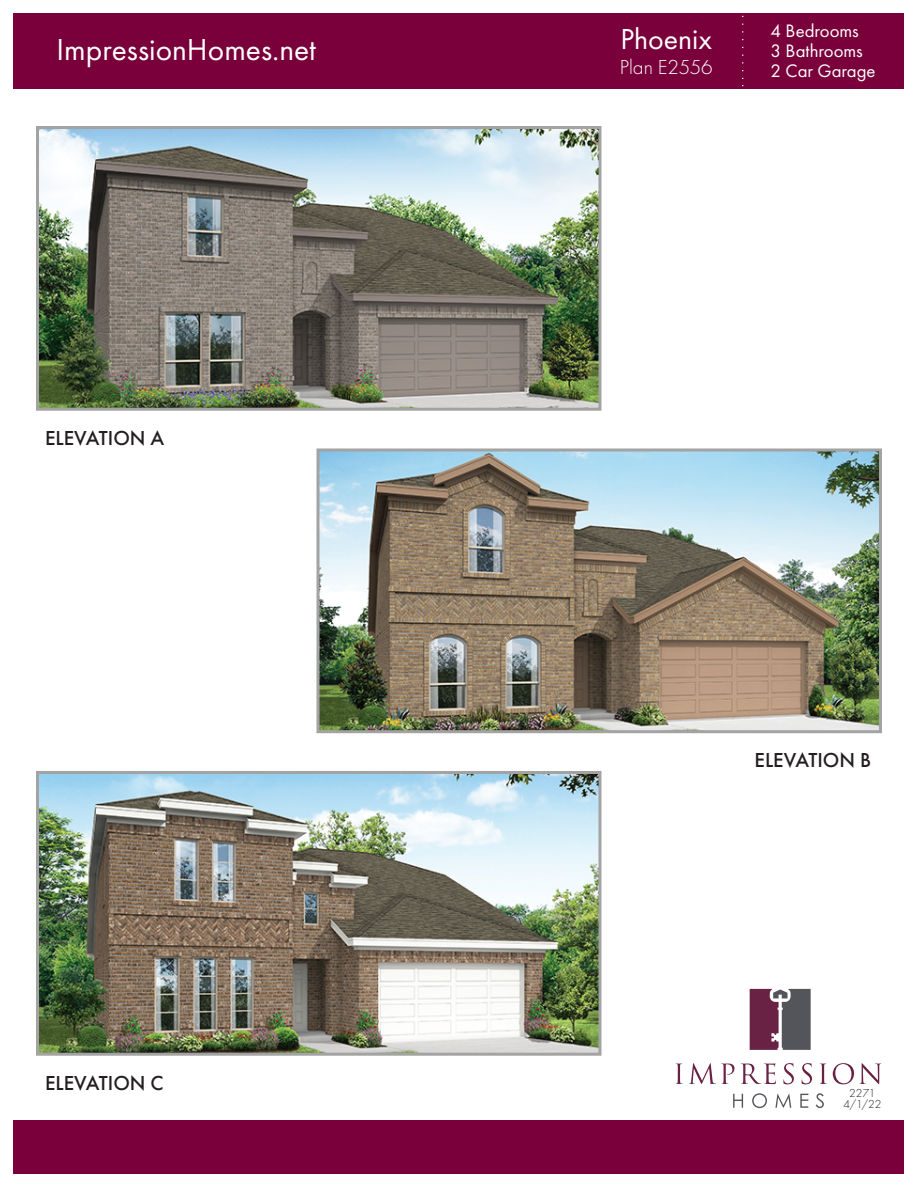
<style>
.page{position:relative;width:918px;height:1188px;background:#fff}
.page>*{position:absolute;margin:0;border:0;box-sizing:border-box;transform-origin:0 0}
.t1{font:31.5px "Futura PT";color:#fff}
.t2{font:30px "Futura PT";color:#fff}
.t3{font:500 21px "Futura PT";color:#231f20}
.t4{font:300 21px "Futura PT";letter-spacing:-.005em;color:#fff}
.t5{font:18.75px/20.2px "Futura PT";color:#fff}
.t6{font:300 12px/11.2px "Futura PT";letter-spacing:.005em;color:#231f20;text-align:center}
</style>
<div class="page">
<div style="left:14px;top:1120px;width:890px;height:54px;background:#7a003b"></div>
<svg style="left:733px;top:1094px;width:10px;height:14px"></svg>
<svg style="left:752px;top:1093px;width:15px;height:15px"></svg>
<svg style="left:775px;top:1094px;width:16px;height:14px"></svg>
<svg style="left:800px;top:1094px;width:8px;height:14px"></svg>
<svg style="left:816px;top:1093px;width:8px;height:15px"></svg>
<svg style="left:676px;top:1064px;width:7px;height:20px"></svg>
<svg style="left:689px;top:1063px;width:45px;height:21px"></svg>
<svg style="left:741px;top:1063px;width:35px;height:21px"></svg>
<svg style="left:783px;top:1063px;width:11px;height:21px"></svg>
<svg style="left:802px;top:1063px;width:10px;height:21px"></svg>
<svg style="left:820px;top:1064px;width:7px;height:20px"></svg>
<svg style="left:833px;top:1063px;width:48px;height:21px"></svg>
<svg style="left:750px;top:989px;width:61px;height:61px;background:#6e5161"></svg>
<div style="left:14px;top:14px;width:890px;height:75px;background:#7a003b"></div>
<img style="left:40px;top:130px;width:557px;height:277px">
<img style="left:321px;top:452px;width:557px;height:277px">
<img style="left:40px;top:775px;width:557px;height:277px">
<div style="left:36px;top:126px;width:565px;height:285px;border:3px solid #a3a3a3"></div>
<div style="left:317px;top:448px;width:565px;height:285px;border:3px solid #a3a3a3"></div>
<div style="left:36px;top:771px;width:565px;height:285px;border:3px solid #a3a3a3"></div>
<h1 class="t1" style="left:57px;top:31px;width:261px">ImpressionHomes.net</h1>
<p class="t3" style="left:45px;top:425px;width:121px">ELEVATION A</p>
<p class="t3" style="left:45px;top:1070px;width:120px">ELEVATION C</p>
<h2 class="t2" style="left:621px;top:21px;width:93px">Phoenix</h2>
<p class="t4" style="left:620px;top:55px;width:95px">Plan E2556</p>
<p class="t5" style="left:771px;top:20px;width:107px">4 Bedrooms<br>3 Bathrooms<br>2 Car Garage</p>
<p class="t3" style="left:754px;top:748px;width:118px">ELEVATION B</p>
<p class="t6" style="left:843px;top:1087px;width:39px">2271<br>4/1/22</p>
</div>
